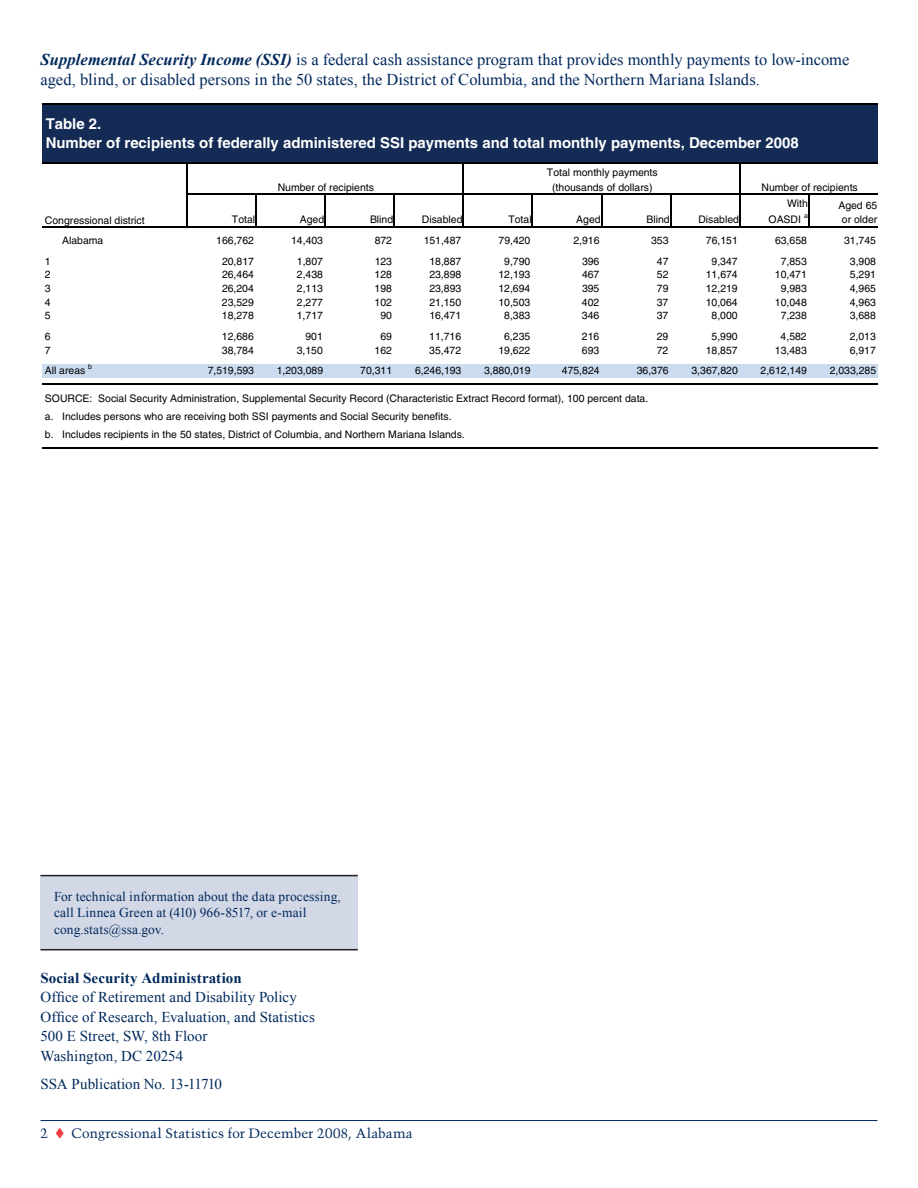
<style>
.page{position:relative;width:918px;height:1188px;background:#fff}
.page>*{position:absolute;margin:0;border:0;box-sizing:border-box;transform-origin:0 0}
.ParaFirst{font:16.5px/19.5px "Times New Roman";color:#00295c}
.Address_and_Pub_Info{font:15px/19.5px "Times New Roman";letter-spacing:.005em;color:#00295c}
.t1{font:700 15px/19.5px "Helvetica";color:#fff}
.DRSA_Only_Contact_In{font:13.5px/16.2px "Times New Roman";letter-spacing:.01em;color:#00295c}
.t2{font:13.5px "Trump Mediaeval";letter-spacing:.01em;color:#00295c}
.t3{font:10.5px/14.2px "Helvetica";color:#000;text-align:center}
.t4{font:7.05px "Helvetica";color:#000}
.s1{font-weight:700;font-style:italic}
.s2{font-weight:700}
.s3{color:#ee3a41}
</style>
<div class="page">
<hr style="left:40px;top:1120px;width:838px;height:1px;background:#00295c">
<div style="left:43px;top:104px;width:835px;height:59px;background:#142b56"></div>
<div style="left:43px;top:364px;width:835px;height:13px;background:#ccdcf0"></div>
<hr style="left:186px;top:164px;width:2px;height:64px;background:#000">
<hr style="left:463px;top:164px;width:1px;height:64px;background:#000">
<hr style="left:739px;top:164px;width:1px;height:64px;background:#000">
<hr style="left:255px;top:195px;width:2px;height:33px;background:#000">
<hr style="left:324px;top:195px;width:2px;height:33px;background:#000">
<hr style="left:393px;top:195px;width:2px;height:33px;background:#000">
<hr style="left:532px;top:195px;width:1px;height:33px;background:#000">
<hr style="left:601px;top:195px;width:1px;height:33px;background:#000">
<hr style="left:670px;top:195px;width:1px;height:33px;background:#000">
<hr style="left:808px;top:195px;width:2px;height:33px;background:#000">
<hr style="left:43px;top:103px;width:835px;height:2px;background:#000">
<hr style="left:43px;top:162px;width:835px;height:2px;background:#000">
<hr style="left:188px;top:193px;width:690px;height:2px;background:#000">
<hr style="left:43px;top:226px;width:835px;height:2px;background:#000">
<hr style="left:43px;top:383px;width:835px;height:2px;background:#000">
<hr style="left:43px;top:447px;width:835px;height:2px;background:#000">
<div style="left:40px;top:876px;width:318px;height:74px;background:#d3d8e6"></div>
<hr style="left:40px;top:875px;width:318px;height:1px;background:#231f20">
<hr style="left:40px;top:949px;width:318px;height:1px;background:#231f20">
<p class="ParaFirst" style="left:40px;top:50px;width:810px"><span class="s1">Supplemental Security Income (SSI)</span> is a federal cash assistance program that provides monthly payments to low-income aged, blind, or disabled persons in the 50 states, the District of Columbia, and the Northern Mariana Islands.</p>
<p class="t1" style="left:46px;top:113px;width:755px">Table 2.<br>Number of recipients of federally administered SSI payments and total monthly payments, December 2008</p>
<p class="t3" style="left:45px;top:213px;width:101px">Congressional district</p>
<p class="t3" style="left:278px;top:180px;width:98px">Number of recipients</p>
<p class="t3" style="left:547px;top:166px;width:112px">Total monthly payments (thousands of dollars)</p>
<p class="t3" style="left:232px;top:213px;width:25px">Total</p>
<p class="t3" style="left:300px;top:213px;width:26px">Aged</p>
<p class="t3" style="left:370px;top:213px;width:25px">Blind</p>
<p class="t3" style="left:422px;top:213px;width:42px">Disabled</p>
<p class="t3" style="left:508px;top:213px;width:25px">Total</p>
<p class="t3" style="left:576px;top:213px;width:26px">Aged</p>
<p class="t3" style="left:647px;top:213px;width:25px">Blind</p>
<p class="t3" style="left:698px;top:213px;width:42px">Disabled</p>
<p class="t3" style="left:762px;top:180px;width:98px">Number of recipients</p>
<p class="t3" style="left:769px;top:195px;width:41px;line-height:16.2px;text-align:left;text-indent:19px">With<br>OASDI</p>
<p class="t4" style="left:804px;top:212px;width:5px">a</p>
<p class="t3" style="left:838px;top:198px;width:40px">Aged 65 or older</p>
<p class="t3" style="left:62px;top:233px;width:43px">Alabama</p>
<p class="t3" style="left:216px;top:233px;width:39px">166,762</p>
<p class="t3" style="left:291px;top:233px;width:33px">14,403</p>
<p class="t3" style="left:375px;top:233px;width:19px">872</p>
<p class="t3" style="left:424px;top:233px;width:39px">151,487</p>
<p class="t3" style="left:499px;top:233px;width:33px">79,420</p>
<p class="t3" style="left:573px;top:233px;width:28px">2,916</p>
<p class="t3" style="left:651px;top:233px;width:19px">353</p>
<p class="t3" style="left:706px;top:233px;width:33px">76,151</p>
<p class="t3" style="left:775px;top:233px;width:33px">63,658</p>
<p class="t3" style="left:844px;top:233px;width:33px">31,745</p>
<p class="t3" style="left:45px;top:254px;width:7px">1</p>
<p class="t3" style="left:222px;top:254px;width:33px">20,817</p>
<p class="t3" style="left:297px;top:254px;width:28px">1,807</p>
<p class="t3" style="left:375px;top:254px;width:19px">123</p>
<p class="t3" style="left:429px;top:254px;width:33px">18,887</p>
<p class="t3" style="left:504px;top:254px;width:28px">9,790</p>
<p class="t3" style="left:582px;top:254px;width:19px">396</p>
<p class="t3" style="left:657px;top:254px;width:13px">47</p>
<p class="t3" style="left:712px;top:254px;width:28px">9,347</p>
<p class="t3" style="left:781px;top:254px;width:28px">7,853</p>
<p class="t3" style="left:850px;top:254px;width:28px">3,908</p>
<p class="t3" style="left:45px;top:267px;width:7px">2</p>
<p class="t3" style="left:222px;top:267px;width:33px">26,464</p>
<p class="t3" style="left:297px;top:267px;width:28px">2,438</p>
<p class="t3" style="left:375px;top:267px;width:19px">128</p>
<p class="t3" style="left:429px;top:267px;width:33px">23,898</p>
<p class="t3" style="left:498px;top:267px;width:33px">12,193</p>
<p class="t3" style="left:582px;top:267px;width:19px">467</p>
<p class="t3" style="left:657px;top:267px;width:13px">52</p>
<p class="t3" style="left:706px;top:267px;width:33px">11,674</p>
<p class="t3" style="left:775px;top:267px;width:33px">10,471</p>
<p class="t3" style="left:850px;top:267px;width:28px">5,291</p>
<p class="t3" style="left:45px;top:281px;width:7px">3</p>
<p class="t3" style="left:222px;top:281px;width:33px">26,204</p>
<p class="t3" style="left:297px;top:281px;width:28px">2,113</p>
<p class="t3" style="left:375px;top:281px;width:19px">198</p>
<p class="t3" style="left:429px;top:281px;width:33px">23,893</p>
<p class="t3" style="left:498px;top:281px;width:33px">12,694</p>
<p class="t3" style="left:582px;top:281px;width:19px">395</p>
<p class="t3" style="left:657px;top:281px;width:13px">79</p>
<p class="t3" style="left:706px;top:281px;width:33px">12,219</p>
<p class="t3" style="left:781px;top:281px;width:28px">9,983</p>
<p class="t3" style="left:850px;top:281px;width:28px">4,965</p>
<p class="t3" style="left:45px;top:295px;width:7px">4</p>
<p class="t3" style="left:222px;top:295px;width:33px">23,529</p>
<p class="t3" style="left:297px;top:295px;width:28px">2,277</p>
<p class="t3" style="left:375px;top:295px;width:19px">102</p>
<p class="t3" style="left:429px;top:295px;width:33px">21,150</p>
<p class="t3" style="left:498px;top:295px;width:33px">10,503</p>
<p class="t3" style="left:582px;top:295px;width:19px">402</p>
<p class="t3" style="left:657px;top:295px;width:13px">37</p>
<p class="t3" style="left:706px;top:295px;width:33px">10,064</p>
<p class="t3" style="left:775px;top:295px;width:33px">10,048</p>
<p class="t3" style="left:850px;top:295px;width:28px">4,963</p>
<p class="t3" style="left:45px;top:308px;width:7px">5</p>
<p class="t3" style="left:222px;top:308px;width:33px">18,278</p>
<p class="t3" style="left:297px;top:308px;width:28px">1,717</p>
<p class="t3" style="left:380px;top:308px;width:13px">90</p>
<p class="t3" style="left:429px;top:308px;width:33px">16,471</p>
<p class="t3" style="left:504px;top:308px;width:28px">8,383</p>
<p class="t3" style="left:582px;top:308px;width:19px">346</p>
<p class="t3" style="left:657px;top:308px;width:13px">37</p>
<p class="t3" style="left:712px;top:308px;width:28px">8,000</p>
<p class="t3" style="left:781px;top:308px;width:28px">7,238</p>
<p class="t3" style="left:850px;top:308px;width:28px">3,688</p>
<p class="t3" style="left:45px;top:329px;width:7px">6</p>
<p class="t3" style="left:222px;top:329px;width:33px">12,686</p>
<p class="t3" style="left:305px;top:329px;width:19px">901</p>
<p class="t3" style="left:380px;top:329px;width:13px">69</p>
<p class="t3" style="left:429px;top:329px;width:33px">11,716</p>
<p class="t3" style="left:504px;top:329px;width:28px">6,235</p>
<p class="t3" style="left:582px;top:329px;width:19px">216</p>
<p class="t3" style="left:657px;top:329px;width:13px">29</p>
<p class="t3" style="left:712px;top:329px;width:28px">5,990</p>
<p class="t3" style="left:781px;top:329px;width:28px">4,582</p>
<p class="t3" style="left:850px;top:329px;width:28px">2,013</p>
<p class="t3" style="left:45px;top:343px;width:7px">7</p>
<p class="t3" style="left:222px;top:343px;width:33px">38,784</p>
<p class="t3" style="left:297px;top:343px;width:28px">3,150</p>
<p class="t3" style="left:375px;top:343px;width:19px">162</p>
<p class="t3" style="left:429px;top:343px;width:33px">35,472</p>
<p class="t3" style="left:498px;top:343px;width:33px">19,622</p>
<p class="t3" style="left:582px;top:343px;width:19px">693</p>
<p class="t3" style="left:657px;top:343px;width:13px">72</p>
<p class="t3" style="left:706px;top:343px;width:33px">18,857</p>
<p class="t3" style="left:775px;top:343px;width:33px">13,483</p>
<p class="t3" style="left:850px;top:343px;width:28px">6,917</p>
<p class="t3" style="left:45px;top:363px;width:42px">All areas</p>
<p class="t4" style="left:88px;top:362px;width:5px">b</p>
<p class="t3" style="left:208px;top:363px;width:48px">7,519,593</p>
<p class="t3" style="left:277px;top:363px;width:48px">1,203,089</p>
<p class="t3" style="left:360px;top:363px;width:33px">70,311</p>
<p class="t3" style="left:415px;top:363px;width:48px">6,246,193</p>
<p class="t3" style="left:484px;top:363px;width:48px">3,880,019</p>
<p class="t3" style="left:562px;top:363px;width:39px">475,824</p>
<p class="t3" style="left:637px;top:363px;width:33px">36,376</p>
<p class="t3" style="left:691px;top:363px;width:48px">3,367,820</p>
<p class="t3" style="left:761px;top:363px;width:48px">2,612,149</p>
<p class="t3" style="left:830px;top:363px;width:48px">2,033,285</p>
<p class="t3" style="left:45px;top:389px;width:605px;line-height:18.1px;text-align:left">SOURCE: Social Security Administration, Supplemental Security Record (Characteristic Extract Record format), 100 percent data. a. Includes persons who are receiving both SSI payments and Social Security benefits.<br>b. Includes recipients in the 50 states, District of Columbia, and Northern Mariana Islands.</p>
<p class="DRSA_Only_Contact_In" style="left:54px;top:888px;width:288px">For technical information about the data processing, call Linnea Green at (410) 966-8517, or e-mail cong.stats@ssa.gov.</p>
<p class="Address_and_Pub_Info" style="left:40px;top:968px;width:276px"><span class="s2">Social Security Administration<br></span>Office of Retirement and Disability Policy Office of Research, Evaluation, and Statistics 500 E Street, SW, 8th Floor<br>Washington, DC 20254</p>
<p class="Address_and_Pub_Info" style="left:40px;top:1074px;width:183px">SSA Publication No. 13-11710</p>
<p class="t2" style="left:40px;top:1125px;width:374px">2 <span class="s3">▼</span> Congressional Statistics for December 2008, Alabama</p>
</div>
